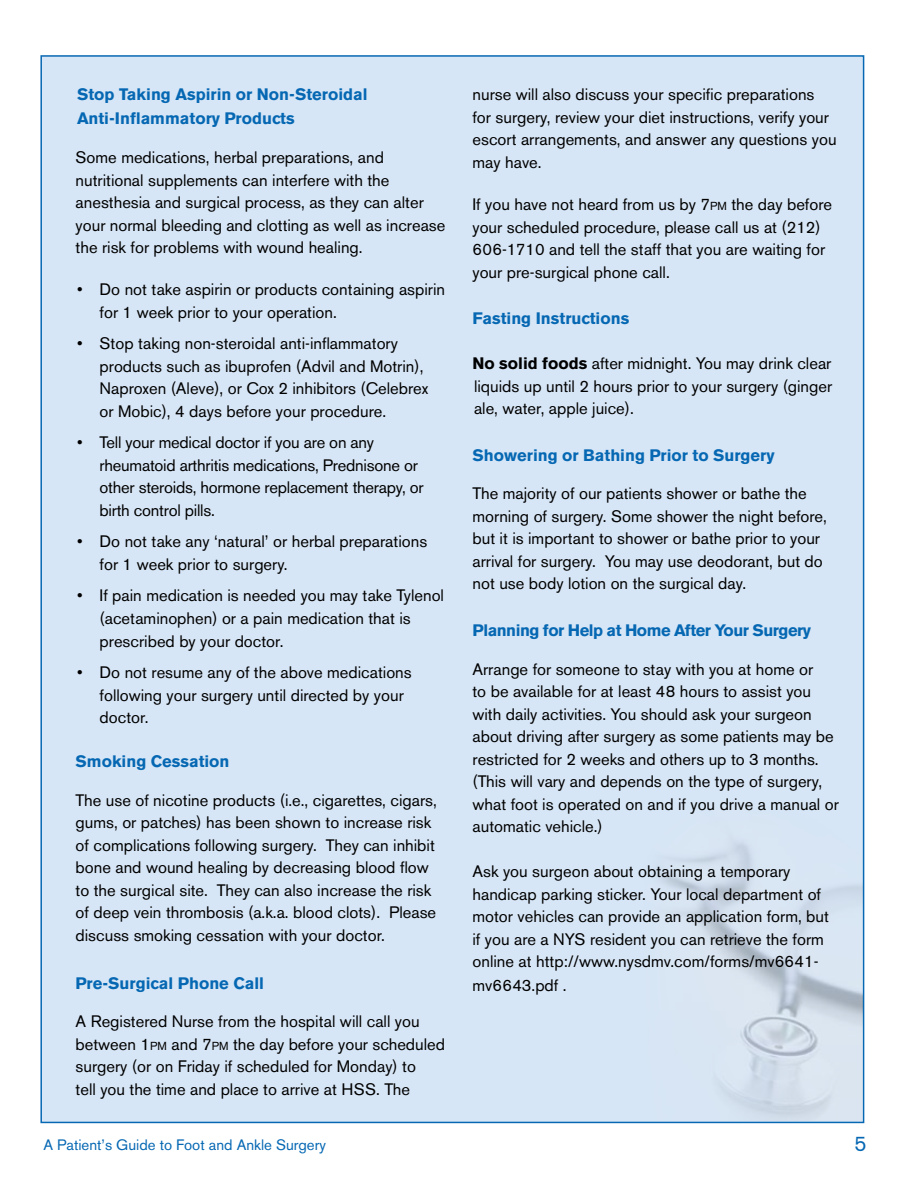
<style>
.page{position:relative;width:918px;height:1188px;background:#fff}
.page>*{position:absolute;margin:0;border:0;box-sizing:border-box;transform-origin:0 0}
.t1{font:21px "Akzidenz Grotesk BE";color:#0668b3}
.t2{font:16.5px/22.5px "Akzidenz Grotesk BE";color:#000}
.t3{font:700 16.5px/24px "Akzidenz Grotesk BE";color:#0668b3}
.t4{font:700 16.5px "Akzidenz Grotesk BE";letter-spacing:-.03em;color:#0668b3}
.t5{font:15px "Akzidenz Grotesk BE";color:#0668b3}
.s1{font-size:11.55px}
.s2{font-weight:700}
</style>
<div class="page">
<div style="left:40px;top:55px;width:824px;height:1068px;background:#d7e6f6;border:2px solid #0668b3"></div>
<img style="left:632px;top:803px;width:230px;height:318px">
<p class="t3" style="left:77px;top:83px;width:292px">Stop Taking Aspirin or Non-Steroidal<br>Anti-Inflammatory Products</p>
<p class="t2" style="left:76px;top:146px;width:371px">Some medications, herbal preparations, and nutritional supplements can interfere with the anesthesia and surgical process, as they can alter your normal bleeding and clotting as well as increase the risk for problems with wound healing.</p>
<p class="t2" style="left:100px;top:278px;width:347px;text-indent:-23px">• Do not take aspirin or products containing aspirin for 1 week prior to your operation.</p>
<p class="t2" style="left:100px;top:332px;width:330px;text-indent:-23px">• Stop taking non-steroidal anti-inflammatory products such as ibuprofen (Advil and Motrin), Naproxen (Aleve), or Cox 2 inhibitors (Celebrex or Mobic), 4 days before your procedure.</p>
<p class="t2" style="left:100px;top:432px;width:326px;text-indent:-23px">• Tell your medical doctor if you are on any rheumatoid arthritis medications, Prednisone or other steroids, hormone replacement therapy, or birth control pills.</p>
<p class="t2" style="left:100px;top:531px;width:329px;text-indent:-23px">• Do not take any ‘natural’ or herbal preparations for 1 week prior to surgery.</p>
<p class="t2" style="left:100px;top:585px;width:346px;text-indent:-23px">• If pain medication is needed you may take Tylenol (acetaminophen) or a pain medication that is prescribed by your doctor.</p>
<p class="t2" style="left:100px;top:661px;width:314px;text-indent:-23px">• Do not resume any of the above medications following your surgery until directed by your doctor.</p>
<p class="t3" style="left:76px;top:749px;width:156px">Smoking Cessation</p>
<p class="t2" style="left:76px;top:789px;width:363px">The use of nicotine products (i.e., cigarettes, cigars, gums, or patches) has been shown to increase risk of complications following surgery. They can inhibit bone and wound healing by decreasing blood flow to the surgical site. They can also increase the risk of deep vein thrombosis (a.k.a. blood clots). Please discuss smoking cessation with your doctor.</p>
<p class="t3" style="left:76px;top:971px;width:190px">Pre-Surgical Phone Call</p>
<p class="t2" style="left:76px;top:1010px;width:371px">A Registered Nurse from the hospital will call you between 1<span class="s1">PM</span> and 7<span class="s1">PM</span> the day before your scheduled surgery (or on Friday if scheduled for Monday) to<br>tell you the time and place to arrive at HSS. The</p>
<p class="t2" style="left:473px;top:83px;width:366px">nurse will also discuss your specific preparations for surgery, review your diet instructions, verify your escort arrangements, and answer any questions you may have.</p>
<p class="t2" style="left:473px;top:193px;width:361px">If you have not heard from us by 7<span class="s1">PM</span> the day before your scheduled procedure, please call us at (212)<br>606-1710 and tell the staff that you are waiting for your pre-surgical phone call.</p>
<p class="t3" style="left:473px;top:307px;width:158px">Fasting Instructions</p>
<p class="t2" style="left:473px;top:352px;width:361px;text-align:justify"><span class="s2">No solid foods</span> after midnight. You may drink clear liquids up until 2 hours prior to your surgery (ginger ale, water, apple juice).</p>
<p class="t3" style="left:473px;top:443px;width:304px">Showering or Bathing Prior to Surgery</p>
<p class="t2" style="left:473px;top:482px;width:356px">The majority of our patients shower or bathe the morning of surgery. Some shower the night before, but it is important to shower or bathe prior to your arrival for surgery. You may use deodorant, but do not use body lotion on the surgical day.</p>
<p class="t4" style="left:473px;top:621px;width:340px">Planning for Help at Home After Your Surgery</p>
<p class="t2" style="left:473px;top:658px;width:368px">Arrange for someone to stay with you at home or<br>to be available for at least 48 hours to assist you with daily activities. You should ask your surgeon about driving after surgery as some patients may be restricted for 2 weeks and others up to 3 months. (This will vary and depends on the type of surgery, what foot is operated on and if you drive a manual or automatic vehicle.)</p>
<p class="t2" style="left:473px;top:860px;width:358px">Ask you surgeon about obtaining a temporary handicap parking sticker. Your local department of motor vehicles can provide an application form, but if you are a NYS resident you can retrieve the form online at http://www.nysdmv.com/forms/mv6641-</p>
<p class="t2" style="left:473px;top:974px;width:96px">mv6643.pdf .</p>
<p class="t5" style="left:44px;top:1136px;width:284px">A Patient’s Guide to Foot and Ankle Surgery</p>
<p class="t1" style="left:855px;top:1131px;width:14px">5</p>
</div>
